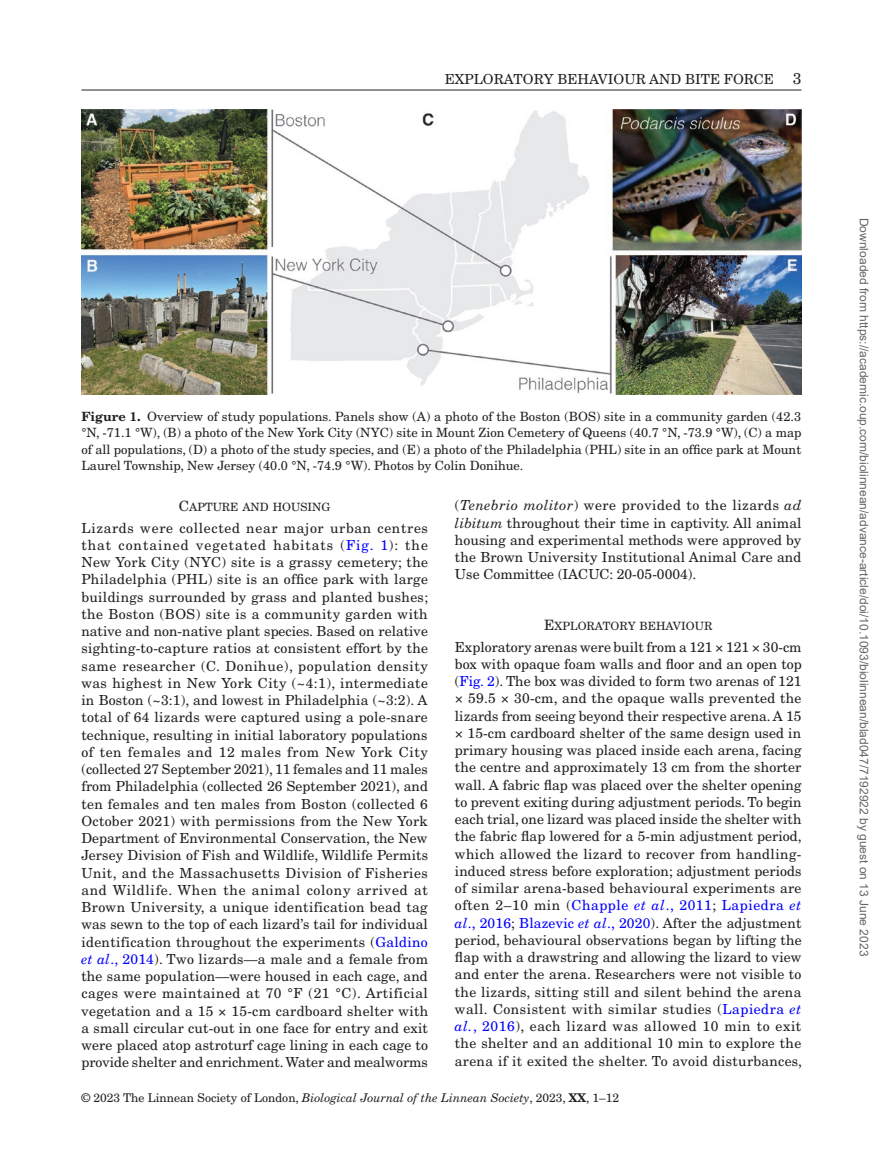
<style>
.page{position:relative;width:893px;height:1174px;background:#fff}
.page>*{position:absolute;margin:0;border:0;box-sizing:border-box;transform-origin:0 0}
.t1{font:13.8px/17.2px "New Century Schlbk LT Std";color:#231f20;text-align:justify}
.t2{font:12.75px/16.5px "New Century Schlbk LT Std";color:#231f20;text-align:justify}
.t3{font:12px "Arial";color:#666}
.t4{font:12px "New Century Schlbk LT Std";color:#231f20}
.t5{font:11.4px "New Century Schlbk LT Std Roman SC800";color:#231f20}
.s1{font-size:15.75px}
.s2{font-weight:700}
.s3{font-size:14.25px}
.s4{color:#00f}
.s5{font-style:italic;color:#00f}
.s6{font-style:italic}
</style>
<div class="page">
<hr style="left:81px;top:90px;width:720px;height:1px;background:#231f20">
<img style="left:81px;top:110px;width:720px;height:285px">
<p class="t1" style="left:445px;top:70px;width:358px">EXPLORATORY BEHAVIOUR AND BITE FORCE <span class="s1">3</span></p>
<p class="t2" style="left:81px;top:408px;width:721px"><span class="s2">Figure 1.</span> Overview of study populations. Panels show (A) a photo of the Boston (BOS) site in a community garden (42.3 °N, -71.1 °W), (B) a photo of the New York City (NYC) site in Mount Zion Cemetery of Queens (40.7 °N, -73.9 °W), (C) a map of all populations, (D) a photo of the study species, and (E) a photo of the Philadelphia (PHL) site in an office park at Mount Laurel Township, New Jersey (40.0 °N, -74.9 °W). Photos by Colin Donihue.</p>
<p class="t5" style="left:179px;top:500px;width:153px"><span class="s3">C</span>APTURE AND HOUSING</p>
<p class="t1" style="left:81px;top:519px;width:348px">Lizards were collected near major urban centres that contained vegetated habitats (<span class="s4">Fig. 1</span>): the New York City (NYC) site is a grassy cemetery; the Philadelphia (PHL) site is an office park with large buildings surrounded by grass and planted bushes; the Boston (BOS) site is a community garden with native and non-native plant species. Based on relative sighting-to-capture ratios at consistent effort by the same researcher (C. Donihue), population density was highest in New York City (~4:1), intermediate in Boston (~3:1), and lowest in Philadelphia (~3:2). A total of 64 lizards were captured using a pole-snare technique, resulting in initial laboratory populations of ten females and 12 males from New York City (collected 27 September 2021), 11 females and 11 males from Philadelphia (collected 26 September 2021), and ten females and ten males from Boston (collected 6<br>October 2021) with permissions from the New York Department of Environmental Conservation, the New Jersey Division of Fish and Wildlife, Wildlife Permits Unit, and the Massachusetts Division of Fisheries and Wildlife. When the animal colony arrived at Brown University, a unique identification bead tag was sewn to the top of each lizard’s tail for individual identification throughout the experiments (<span class="s4">Galdino </span><span class="s5">et al</span><span class="s4">., 2014</span>). Two lizards—a male and a female from the same population—were housed in each cage, and cages were maintained at 70 °F (21 °C). Artificial vegetation and a 15 × 15-cm cardboard shelter with a small circular cut-out in one face for entry and exit were placed atop astroturf cage lining in each cage to provide shelter and enrichment. Water and mealworms</p>
<p class="t1" style="left:455px;top:497px;width:348px">(<span class="s6">Tenebrio molitor</span>) were provided to the lizards <span class="s6">ad libitum</span> throughout their time in captivity. All animal housing and experimental methods were approved by the Brown University Institutional Animal Care and Use Committee (IACUC: 20-05-0004).</p>
<p class="t5" style="left:544px;top:619px;width:170px"><span class="s3">E</span>XPLORATORY BEHAVIOUR</p>
<p class="t1" style="left:455px;top:638px;width:349px">Exploratory arenas were built from a 121 × 121 × 30-cm box with opaque foam walls and floor and an open top (<span class="s4">Fig. 2</span>). The box was divided to form two arenas of 121 × 59.5 × 30-cm, and the opaque walls prevented the lizards from seeing beyond their respective arena. A 15 × 15-cm cardboard shelter of the same design used in primary housing was placed inside each arena, facing the centre and approximately 13 cm from the shorter wall. A fabric flap was placed over the shelter opening to prevent exiting during adjustment periods. To begin each trial, one lizard was placed inside the shelter with the fabric flap lowered for a 5-min adjustment period, which allowed the lizard to recover from handling&shy;induced stress before exploration; adjustment periods of similar arena-based behavioural experiments are often 2–10 min (<span class="s4">Chapple</span> <span class="s5">et al</span><span class="s4">., 2011</span>; <span class="s4">Lapiedra</span> <span class="s5">et al</span><span class="s4">., 2016</span>; <span class="s4">Blazevic</span> <span class="s5">et al</span><span class="s4">., 2020</span>). After the adjustment period, behavioural observations began by lifting the flap with a drawstring and allowing the lizard to view and enter the arena. Researchers were not visible to the lizards, sitting still and silent behind the arena wall. Consistent with similar studies (<span class="s4">Lapiedra</span> <span class="s5">et al.</span><span class="s4">, 2016</span>), each lizard was allowed 10 min to exit the shelter and an additional 10 min to explore the arena if it exited the shelter. To avoid disturbances,</p>
<p class="t4" style="left:81px;top:1090px;width:539px">© 2023 The Linnean Society of London, <span class="s6">Biological Journal of the Linnean Society</span>, 2023, <span class="s2">XX</span>, 1–12</p>
<p class="t3" style="left:868px;top:218px;width:740px;rotate:90deg">Downloaded from https://academic.oup.com/biolinnean/advance-article/doi/10.1093/biolinnean/blad047/7192922 by guest on 13 June 2023</p>
</div>
